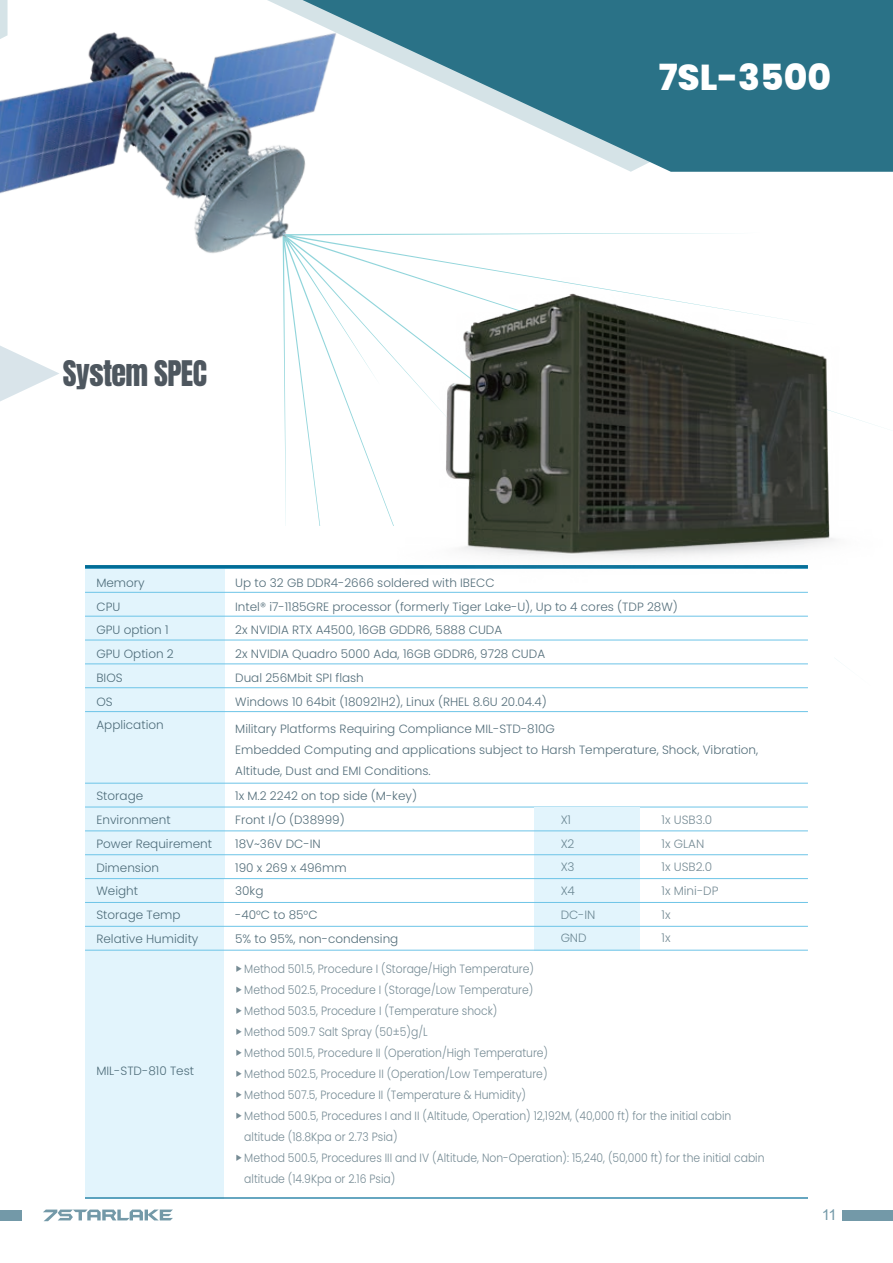
<style>
.page{position:relative;width:893px;height:1263px;background:#fff}
.page>*{position:absolute;margin:0;border:0;box-sizing:border-box;transform-origin:0 0}
.t1{font:800 36px "Poppins";color:#fff}
.t2{font:30px "Anton";letter-spacing:-.02em;color:#4e575f}
.t3{font:15px "Arial";color:#518093}
.t4{font:300 12px/23.7px "Poppins";color:rgb(41 74 89/.8)}
.t5{font:300 12px/21px "Poppins";color:rgb(41 74 89/.8);scale:.9 1}
.t6{font:300 7.5px "Adobe Ming Std";color:rgb(41 74 89/.8)}
</style>
<div class="page">
<svg style="left:351px;top:0;width:542px;height:172px;fill:#2a7287"></svg>
<svg style="left:283px;top:233px;width:558px;height:430px"></svg>
<img style="left:0;top:0;width:351px;height:279px">
<div style="left:59px;top:527px;width:775px;height:687px;background:#fff"></div>
<div style="left:85px;top:926px;width:140px;height:24px;background:#e2f4fc"></div>
<div style="left:85px;top:878px;width:140px;height:24px;background:#e2f4fc"></div>
<div style="left:85px;top:902px;width:140px;height:24px;background:#e2f4fc"></div>
<div style="left:85px;top:831px;width:140px;height:24px;background:#e2f4fc"></div>
<div style="left:85px;top:855px;width:140px;height:23px;background:#e2f4fc"></div>
<div style="left:85px;top:783px;width:140px;height:24px;background:#e2f4fc"></div>
<div style="left:85px;top:807px;width:140px;height:24px;background:#e2f4fc"></div>
<div style="left:85px;top:735px;width:140px;height:24px;background:#e2f4fc"></div>
<div style="left:85px;top:759px;width:140px;height:24px;background:#e2f4fc"></div>
<div style="left:85px;top:688px;width:140px;height:24px;background:#e2f4fc"></div>
<div style="left:85px;top:712px;width:140px;height:23px;background:#e2f4fc"></div>
<div style="left:85px;top:640px;width:140px;height:24px;background:#e2f4fc"></div>
<div style="left:85px;top:664px;width:140px;height:24px;background:#e2f4fc"></div>
<div style="left:85px;top:592px;width:140px;height:24px;background:#e2f4fc"></div>
<div style="left:85px;top:568px;width:140px;height:24px;background:#e2f4fc"></div>
<div style="left:85px;top:616px;width:140px;height:24px;background:#e2f4fc"></div>
<div style="left:85px;top:950px;width:140px;height:248px;background:#e2f4fc"></div>
<div style="left:534px;top:927px;width:105px;height:24px;background:#e2f4fc"></div>
<div style="left:534px;top:903px;width:105px;height:24px;background:#e2f4fc"></div>
<hr style="left:85px;top:950px;width:723px;height:1px;background:#6dc4e7">
<hr style="left:85px;top:783px;width:723px;height:1px;background:#6dc4e7">
<hr style="left:85px;top:807px;width:723px;height:1px;background:#6dc4e7">
<hr style="left:85px;top:687px;width:723px;height:1px;background:#6dc4e7">
<hr style="left:85px;top:663px;width:723px;height:1px;background:#6dc4e7">
<hr style="left:85px;top:640px;width:723px;height:1px;background:#6dc4e7">
<hr style="left:85px;top:616px;width:723px;height:1px;background:#6dc4e7">
<hr style="left:85px;top:592px;width:723px;height:1px;background:#6dc4e7">
<hr style="left:85px;top:711px;width:723px;height:1px;background:#6dc4e7">
<hr style="left:85px;top:568px;width:723px;height:1px;background:#6dc4e7">
<hr style="left:85px;top:1197px;width:723px;height:1px;background:#016c96">
<svg style="left:85px;top:565px;width:269px;height:3px"></svg>
<div style="left:534px;top:855px;width:105px;height:24px;background:#e2f4fc"></div>
<div style="left:534px;top:879px;width:105px;height:24px;background:#e2f4fc"></div>
<div style="left:534px;top:807px;width:105px;height:24px;background:#e2f4fc"></div>
<div style="left:534px;top:831px;width:105px;height:24px;background:#e2f4fc"></div>
<hr style="left:85px;top:902px;width:723px;height:1px;background:#6dc4e7">
<hr style="left:85px;top:878px;width:723px;height:1px;background:#6dc4e7">
<hr style="left:85px;top:854px;width:723px;height:1px;background:#6dc4e7">
<hr style="left:85px;top:926px;width:723px;height:1px;background:#6dc4e7">
<hr style="left:85px;top:830px;width:723px;height:1px;background:#6dc4e7">
<img style="left:354px;top:245px;width:520px;height:414px">
<svg style="left:0;top:346px;width:59px;height:55px"></svg>
<div style="left:0;top:1209px;width:22px;height:11px;background:#7399a8"></div>
<div style="left:842px;top:1209px;width:51px;height:11px;background:#7399a8"></div>
<svg style="left:43px;top:1209px;width:130px;height:12px"></svg>
<h1 class="t1" style="left:659px;top:56px;width:174px">7SL-3500</h1>
<h2 class="t2" style="left:63px;top:358px;width:146px">System SPEC</h2>
<p class="t4" style="left:96px;top:571px;width:79px">Memory<br>CPU<br>GPU option 1<br>GPU Option 2<br>BIOS<br>OS<br>Application</p>
<p class="t4" style="left:96px;top:784px;width:117px">Storage<br>Environment<br>Power Requirement<br>Dimension<br>Weight<br>Storage Temp<br>Relative Humidity</p>
<p class="t4" style="left:96px;top:1059px;width:99px">MIL-STD-810 Test</p>
<p class="t4" style="left:235px;top:571px;width:444px">Up to 32 GB DDR4-2666 soldered with IBECC<br>Intel® i7-1185GRE processor (formerly Tiger Lake-U), Up to 4 cores (TDP 28W)<br>2x NVIDIA RTX A4500, 16GB GDDR6, 5888 CUDA<br>2x NVIDIA Quadro 5000 Ada, 16GB GDDR6, 9728 CUDA<br>Dual 256Mbit SPI flash<br>Windows 10 64bit (180921H2), Linux (RHEL 8.6U 20.04.4)</p>
<p class="t4" style="left:235px;top:718px;width:525px;line-height:21px">Military Platforms Requiring Compliance MIL-STD-810G<br>Embedded Computing and applications subject to Harsh Temperature, Shock, Vibration,<br>Altitude, Dust and EMI Conditions.</p>
<p class="t4" style="left:560px;top:808px;width:36px">X1<br>X2<br>X3<br>X4<br>DC-IN<br>GND</p>
<p class="t4" style="left:661px;top:808px;width:58px">1x USB3.0<br>1x GLAN<br>1x USB2.0<br>1x Mini-DP<br>1x<br>1x</p>
<p class="t4" style="left:235px;top:784px;width:183px">1x M.2 2242 on top side (M-key)<br>Front I/O (D38999)<br>18V~36V DC-IN<br>190 x 269 x 496mm<br>30kg<br>-40°C to 85°C<br>5% to 95%, non-condensing</p>
<p class="t6" style="left:243px;top:965px;width:9px;rotate:90deg">▲</p>
<p class="t5" style="left:244px;top:959px;width:323px">Method 501.5, Procedure I (Storage/High Temperature)</p>
<p class="t6" style="left:243px;top:986px;width:9px;rotate:90deg">▲</p>
<p class="t5" style="left:244px;top:980px;width:323px">Method 502.5, Procedure I (Storage/Low Temperature)</p>
<p class="t6" style="left:243px;top:1007px;width:9px;rotate:90deg">▲</p>
<p class="t5" style="left:244px;top:1001px;width:283px">Method 503.5, Procedure I (Temperature shock)</p>
<p class="t6" style="left:243px;top:1028px;width:9px;rotate:90deg">▲</p>
<p class="t5" style="left:244px;top:1022px;width:205px">Method 509.7 Salt Spray (50±5)g/L</p>
<p class="t6" style="left:243px;top:1049px;width:9px;rotate:90deg">▲</p>
<p class="t5" style="left:244px;top:1043px;width:339px">Method 501.5, Procedure II (Operation/High Temperature)</p>
<p class="t6" style="left:243px;top:1070px;width:9px;rotate:90deg">▲</p>
<p class="t5" style="left:244px;top:1064px;width:338px">Method 502.5, Procedure II (Operation/Low Temperature)</p>
<p class="t6" style="left:243px;top:1091px;width:9px;rotate:90deg">▲</p>
<p class="t5" style="left:244px;top:1085px;width:315px">Method 507.5, Procedure II (Temperature &amp; Humidity)</p>
<p class="t6" style="left:243px;top:1112px;width:9px;rotate:90deg">▲</p>
<p class="t5" style="left:244px;top:1106px;width:543px">Method 500.5, Procedures I and II (Altitude, Operation) 12,192M, (40,000 ft) for the initial cabin altitude (18.8Kpa or 2.73 Psia)</p>
<p class="t6" style="left:243px;top:1154px;width:9px;rotate:90deg">▲</p>
<p class="t5" style="left:244px;top:1148px;width:580px">Method 500.5, Procedures III and IV (Altitude, Non-Operation): 15,240, (50,000 ft) for the initial cabin altitude (14.9Kpa or 2.16 Psia)</p>
<p class="t3" style="left:821px;top:1205px;width:17px">11</p>
</div>
